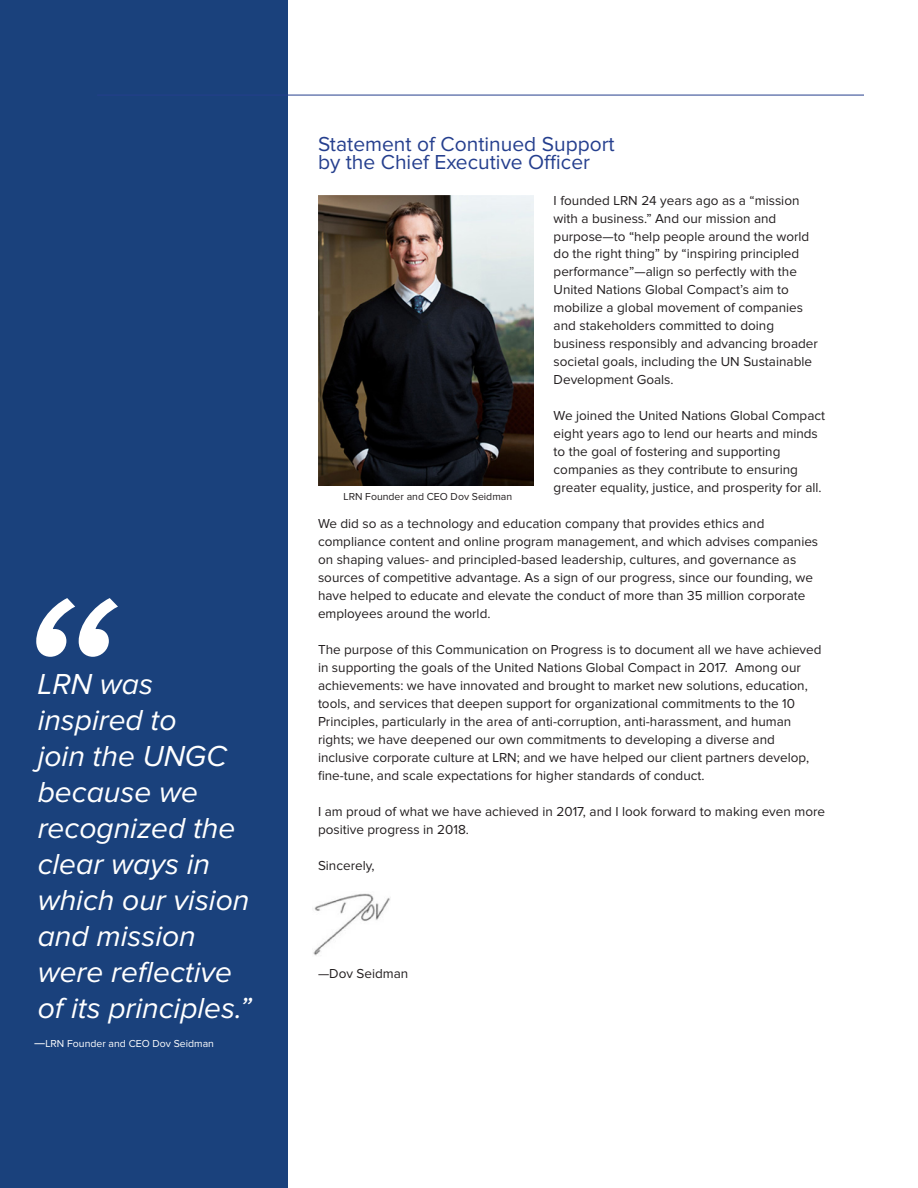
<style>
.page{position:relative;width:918px;height:1188px;background:#fff}
.page>*{position:absolute;margin:0;border:0;box-sizing:border-box;transform-origin:0 0}
.t1{font:italic 267px "Proxima Nova";color:#fff}
.t2{font:italic 30px/36px "Proxima Nova";color:#fff}
.t3{font:21px "Proxima Nova";color:#253f8e}
.t4{font:13.5px/18px "Proxima Nova";color:#231f20}
.t5{font:10.5px "Proxima Nova";color:#fff}
.t6{font:10.5px "Proxima Nova";color:#231f20}
.s1{font-size:13.5px}
</style>
<div class="page">
<div style="left:0;top:0;width:287px;height:1188px;background:#1a417c"></div>
<img style="left:318px;top:196px;width:215px;height:290px">
<img style="left:313px;top:893px;width:77px;height:63px">
<hr style="left:97px;top:95px;width:767px;height:1px;background:#253f8e">
<p class="t1" style="left:5px;top:568px;width:106px">“</p>
<p class="t2" style="left:38px;top:667px;width:215px">LRN was inspired to<br>join the UNGC because we recognized the clear ways in which our vision and mission were reflective of its principles.”</p>
<p class="t5" style="left:34px;top:1039px;width:181px"><span class="s1">—</span>LRN Founder and CEO Dov Seidman</p>
<p class="t3" style="left:318px;top:134px;width:298px">Statement of Continued Support</p>
<p class="t3" style="left:318px;top:152px;width:274px">by the Chief Executive Officer</p>
<p class="t4" style="left:554px;top:192px;width:266px">I founded LRN 24 years ago as a “mission with a business.” And our mission and purpose—to “help people around the world do the right thing” by “inspiring principled performance”—align so perfectly with the United Nations Global Compact’s aim to mobilize a global movement of companies and stakeholders committed to doing business responsibly and advancing broader societal goals, including the UN Sustainable Development Goals.</p>
<p class="t4" style="left:554px;top:408px;width:273px">We joined the United Nations Global Compact eight years ago to lend our hearts and minds to the goal of fostering and supporting companies as they contribute to ensuring greater equality, justice, and prosperity for all.</p>
<p class="t4" style="left:318px;top:516px;width:502px">We did so as a technology and education company that provides ethics and compliance content and online program management, and which advises companies on shaping values- and principled-based leadership, cultures, and governance as sources of competitive advantage. As a sign of our progress, since our founding, we have helped to educate and elevate the conduct of more than 35 million corporate employees around the world.</p>
<p class="t4" style="left:318px;top:642px;width:505px">The purpose of this Communication on Progress is to document all we have achieved in supporting the goals of the United Nations Global Compact in 2017. Among our achievements: we have innovated and brought to market new solutions, education, tools, and services that deepen support for organizational commitments to the 10<br>Principles, particularly in the area of anti-corruption, anti-harassment, and human rights; we have deepened our own commitments to developing a diverse and inclusive corporate culture at LRN; and we have helped our client partners develop, fine-tune, and scale expectations for higher standards of conduct.</p>
<p class="t4" style="left:318px;top:803px;width:509px">I am proud of what we have achieved in 2017, and I look forward to making even more positive progress in 2018.</p>
<p class="t4" style="left:318px;top:857px;width:58px">Sincerely,</p>
<p class="t6" style="left:344px;top:492px;width:170px">LRN Founder and CEO Dov Seidman</p>
<p class="t4" style="left:318px;top:965px;width:92px">—Dov Seidman</p>
</div>
